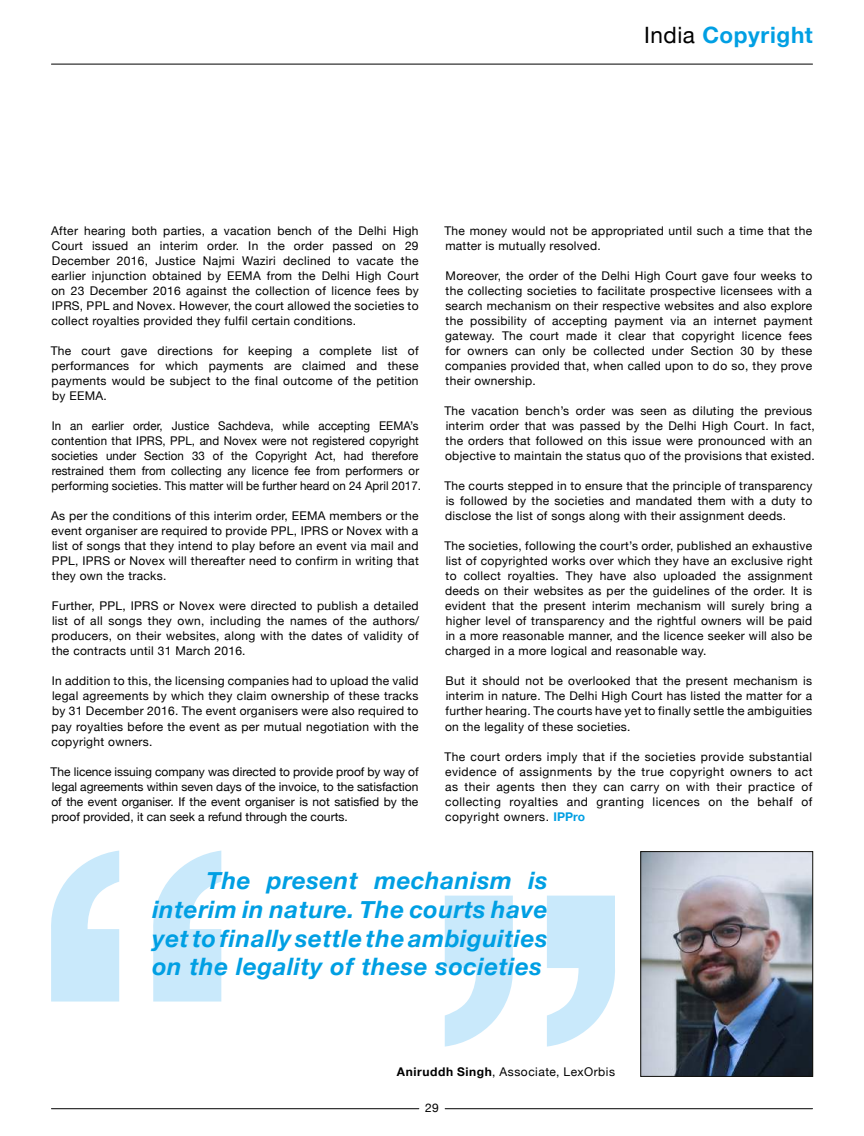
<style>
.page{position:relative;width:864px;height:1136px;background:#fff}
.page>*{position:absolute;margin:0;border:0;box-sizing:border-box;transform-origin:0 0}
.t1{font:italic 700 24px/28.8px "Helvetica Neue";letter-spacing:.025em;color:#009fe3;text-align:justify}
.t2{font:700 22.5px "Helvetica Neue";letter-spacing:.03em;color:#009fe3}
.t3{font:12px/15px "Helvetica Neue";letter-spacing:.025em;color:#000;text-align:justify}
.t4{font:12px/15px "Helvetica Neue";letter-spacing:.025em;color:#000;scale:.96 1}
.s1{font-weight:400;color:#000}
.s2{font-weight:700;color:#009fe3}
.s3{font-weight:700}
</style>
<div class="page">
<hr style="left:51px;top:64px;width:761px;height:1px;background:#000">
<hr style="left:51px;top:1108px;width:367px;height:1px;background:#000">
<hr style="left:445px;top:1108px;width:367px;height:1px;background:#000">
<svg style="left:51px;top:850px;width:170px;height:151px"></svg>
<img style="left:642px;top:853px;width:168px;height:221px">
<div style="left:640px;top:851px;width:172px;height:225px;border:1px solid #12110c"></div>
<svg style="left:444px;top:895px;width:171px;height:151px"></svg>
<h2 class="t2" style="left:644px;top:17px;width:170px"><span class="s1">India</span> Copyright</h2>
<p class="t3" style="left:51px;top:224px;width:369px">After hearing both parties, a vacation bench of the Delhi High Court issued an interim order. In the order passed on 29<br>December 2016, Justice Najmi Waziri declined to vacate the earlier injunction obtained by EEMA from the Delhi High Court on 23 December 2016 against the collection of licence fees by IPRS, PPL and Novex. However, the court allowed the societies to collect royalties provided they fulfil certain conditions.</p>
<p class="t3" style="left:51px;top:344px;width:369px">The court gave directions for keeping a complete list of performances for which payments are claimed and these payments would be subject to the final outcome of the petition by EEMA.</p>
<p class="t4" style="left:51px;top:419px;width:386px">In an earlier order, Justice Sachdeva, while accepting EEMA’s contention that IPRS, PPL, and Novex were not registered copyright societies under Section 33 of the Copyright Act, had therefore restrained them from collecting any licence fee from performers or performing societies. This matter will be further heard on 24 April 2017.</p>
<p class="t3" style="left:51px;top:509px;width:369px">As per the conditions of this interim order, EEMA members or the event organiser are required to provide PPL, IPRS or Novex with a list of songs that they intend to play before an event via mail and PPL, IPRS or Novex will thereafter need to confirm in writing that they own the tracks.</p>
<p class="t3" style="left:52px;top:599px;width:369px">Further, PPL, IPRS or Novex were directed to publish a detailed list of all songs they own, including the names of the authors/ producers, on their websites, along with the dates of validity of the contracts until 31 March 2016.</p>
<p class="t3" style="left:51px;top:674px;width:368px">In addition to this, the licensing companies had to upload the valid legal agreements by which they claim ownership of these tracks by 31 December 2016. The event organisers were also required to pay royalties before the event as per mutual negotiation with the copyright owners.</p>
<p class="t3" style="left:51px;top:764px;width:369px">The licence issuing company was directed to provide proof by way of legal agreements within seven days of the invoice, to the satisfaction of the event organiser. If the event organiser is not satisfied by the proof provided, it can seek a refund through the courts.</p>
<p class="t3" style="left:444px;top:224px;width:369px">The money would not be appropriated until such a time that the matter is mutually resolved.</p>
<p class="t3" style="left:445px;top:269px;width:369px">Moreover, the order of the Delhi High Court gave four weeks to the collecting societies to facilitate prospective licensees with a search mechanism on their respective websites and also explore the possibility of accepting payment via an internet payment gateway. The court made it clear that copyright licence fees for owners can only be collected under Section 30 by these companies provided that, when called upon to do so, they prove their ownership.</p>
<p class="t3" style="left:444px;top:404px;width:372px;text-align:left">The vacation bench’s order was seen as diluting the previous interim order that was passed by the Delhi High Court. In fact, the orders that followed on this issue were pronounced with an objective to maintain the status quo of the provisions that existed.</p>
<p class="t3" style="left:444px;top:479px;width:369px">The courts stepped in to ensure that the principle of transparency is followed by the societies and mandated them with a duty to disclose the list of songs along with their assignment deeds.</p>
<p class="t3" style="left:444px;top:539px;width:369px">The societies, following the court’s order, published an exhaustive list of copyrighted works over which they have an exclusive right to collect royalties. They have also uploaded the assignment deeds on their websites as per the guidelines of the order. It is evident that the present interim mechanism will surely bring a higher level of transparency and the rightful owners will be paid in a more reasonable manner, and the licence seeker will also be charged in a more logical and reasonable way.</p>
<p class="t3" style="left:445px;top:674px;width:368px">But it should not be overlooked that the present mechanism is interim in nature. The Delhi High Court has listed the matter for a further hearing. The courts have yet to finally settle the ambiguities on the legality of these societies.</p>
<p class="t3" style="left:444px;top:749px;width:369px">The court orders imply that if the societies provide substantial evidence of assignments by the true copyright owners to act as their agents then they can carry on with their practice of collecting royalties and granting licences on the behalf of copyright owners. <span class="s2">IPPro</span></p>
<h1 class="t1" style="left:152px;top:866px;width:396px;text-indent:54px">The present mechanism is interim in nature. The courts have yet to finally settle the ambiguities on the legality of these societies</h1>
<p class="t3" style="left:396px;top:1064px;width:219px"><span class="s3">Aniruddh Singh</span>, Associate, LexOrbis</p>
<p class="t3" style="left:425px;top:1100px;width:15px">29</p>
</div>
